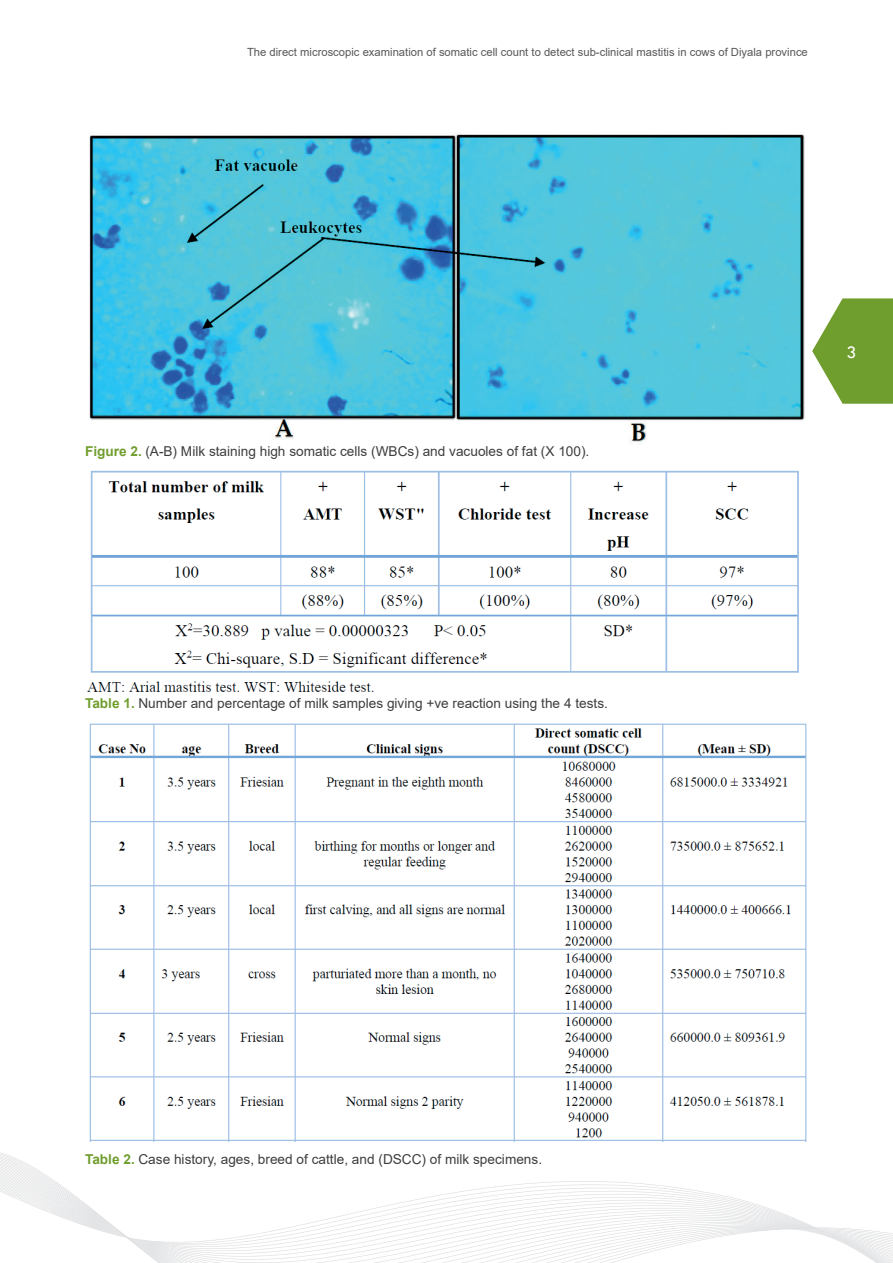
<style>
.page{position:relative;width:893px;height:1263px;background:#fff}
.page>*{position:absolute;margin:0;border:0;box-sizing:border-box;transform-origin:0 0}
.t1{font:18px "Tw Cen";color:#fff}
.t2{font:13.65px "Arial";color:#3e3e3f}
.t3{font:11.25px "Arial";color:#57585a}
.s1{font-weight:700;color:#709e2e}
</style>
<div class="page">
<svg style="left:812px;top:298px;width:81px;height:106px"></svg>
<svg style="left:0;top:1167px;width:893px;height:96px"></svg>
<img style="left:89px;top:134px;width:716px;height:309px">
<img style="left:87px;top:470px;width:712px;height:222px">
<img style="left:89px;top:723px;width:718px;height:419px">
<p class="t3" style="left:247px;top:44px;width:562px">The direct microscopic examination of somatic cell count to detect sub-clinical mastitis in cows of Diyala province</p>
<p class="t2" style="left:85px;top:442px;width:506px"><span class="s1">Figure 2.</span> (A-B) Milk staining high somatic cells (WBCs) and vacuoles of fat (X 100).</p>
<p class="t2" style="left:85px;top:694px;width:524px"><span class="s1">Table 1.</span> Number and percentage of milk samples giving +ve reaction using the 4 tests.</p>
<h1 class="t1" style="left:846px;top:341px;width:11px">3</h1>
<p class="t2" style="left:85px;top:1149px;width:459px"><span class="s1">Table 2.</span> Case history, ages, breed of cattle, and (DSCC) of milk specimens.</p>
</div>
